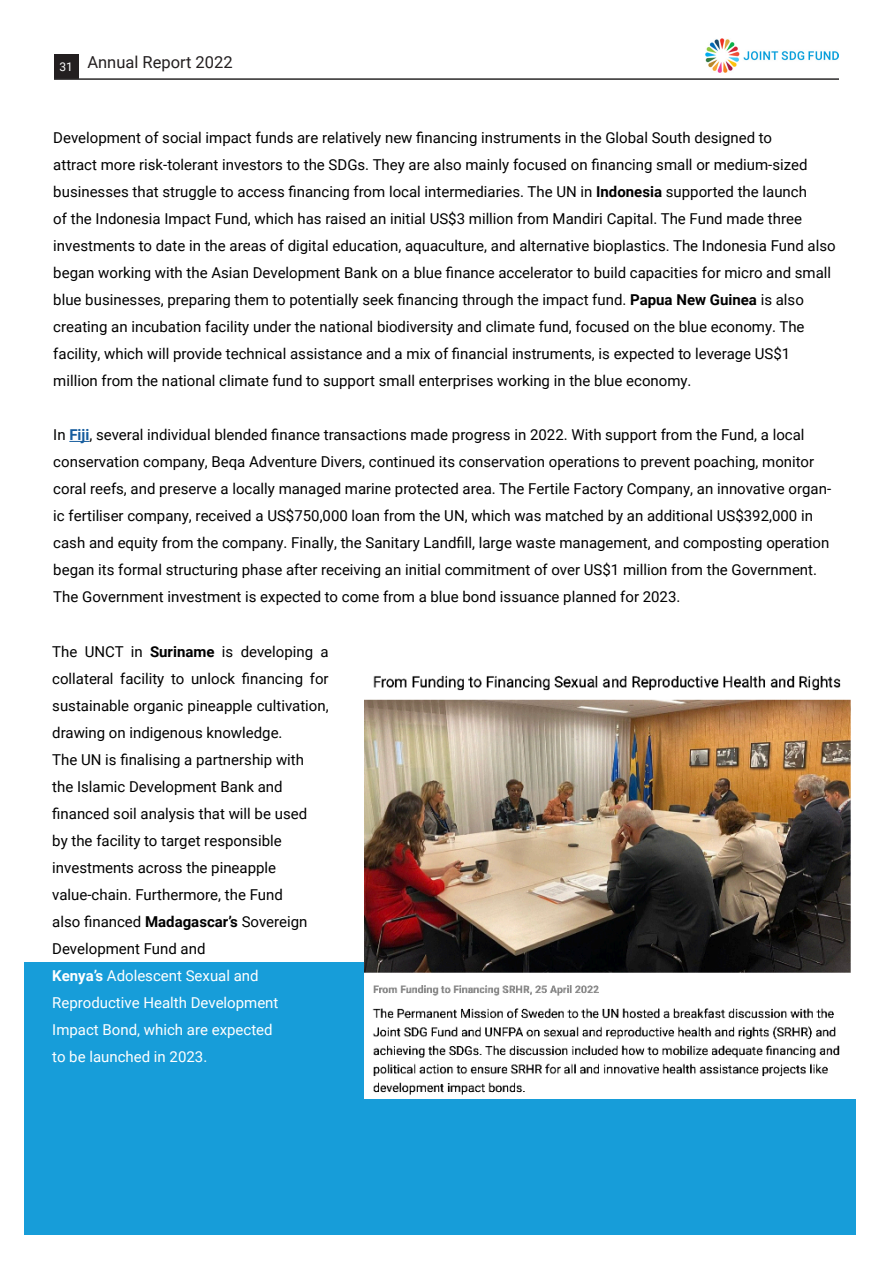
<style>
.page{position:relative;width:893px;height:1263px;background:#fff}
.page>*{position:absolute;margin:0;border:0;box-sizing:border-box;transform-origin:0 0}
.t1{font:16.5px "Roboto";color:#231f20}
.Paragraph_Style_15{font:15px/27px "Roboto";color:#000}
.Paragraph_Style_15-2{font:15px "Roboto";color:#fff}
.s1{font-weight:700}
.s2{font-weight:700;color:#175d9e}
</style>
<div class="page">
<div style="left:54px;top:54px;width:24px;height:24px;background:#231f20"></div>
<hr style="left:54px;top:78px;width:785px;height:2px;background:#2b292a">
<img style="left:706px;top:38px;width:133px;height:35px">
<div style="left:24px;top:962px;width:832px;height:272px;background:#179dd9"></div>
<svg style="left:69px;top:441px;width:20px;height:1px"></svg>
<img style="left:365px;top:675px;width:491px;height:423px">
<p class="t1" style="left:59px;top:51px;width:175px"><sub>31</sub> Annual Report 2022</p>
<p class="Paragraph_Style_15" style="left:53px;top:124px;width:720px">Development of social impact funds are relatively new financing instruments in the Global South designed to</p>
<p class="Paragraph_Style_15" style="left:53px;top:151px;width:756px">attract more risk-tolerant investors to the SDGs. They are also mainly focused on financing small or medium-sized</p>
<p class="Paragraph_Style_15" style="left:53px;top:178px;width:784px">businesses that struggle to access financing from local intermediaries. The UN in <span class="s1">Indonesia</span> supported the launch<br>of the Indonesia Impact Fund, which has raised an initial US$3 million from Mandiri Capital. The Fund made three investments to date in the areas of digital education, aquaculture, and alternative bioplastics. The Indonesia Fund also began working with the Asian Development Bank on a blue finance accelerator to build capacities for micro and small blue businesses, preparing them to potentially seek financing through the impact fund. <span class="s1">Papua New Guinea</span> is also</p>
<p class="Paragraph_Style_15" style="left:53px;top:313px;width:753px">creating an incubation facility under the national biodiversity and climate fund, focused on the blue economy. The</p>
<p class="Paragraph_Style_15" style="left:53px;top:340px;width:739px">facility, which will provide technical assistance and a mix of financial instruments, is expected to leverage US$1</p>
<p class="Paragraph_Style_15" style="left:53px;top:367px;width:640px">million from the national climate fund to support small enterprises working in the blue economy.</p>
<p class="Paragraph_Style_15" style="left:53px;top:421px;width:753px">In <span class="s2">Fiji</span>, several individual blended finance transactions made progress in 2022. With support from the Fund, a local</p>
<p class="Paragraph_Style_15" style="left:53px;top:448px;width:762px">conservation company, Beqa Adventure Divers, continued its conservation operations to prevent poaching, monitor</p>
<p class="Paragraph_Style_15" style="left:53px;top:475px;width:779px">coral reefs, and preserve a locally managed marine protected area. The Fertile Factory Company, an innovative organ&shy;ic fertiliser company, received a US$750,000 loan from the UN, which was matched by an additional US$392,000 in cash and equity from the company. Finally, the Sanitary Landfill, large waste management, and composting operation</p>
<p class="Paragraph_Style_15" style="left:53px;top:556px;width:765px">began its formal structuring phase after receiving an initial commitment of over US$1 million from the Government.</p>
<p class="Paragraph_Style_15" style="left:53px;top:583px;width:629px">The Government investment is expected to come from a blue bond issuance planned for 2023.</p>
<p class="Paragraph_Style_15" style="left:52px;top:637px;width:278px;text-align:justify">The UNCT in <span class="s1">Suriname</span> is developing a collateral facility to unlock financing for sustainable organic pineapple cultivation, drawing on indigenous knowledge.</p>
<p class="Paragraph_Style_15" style="left:52px;top:745px;width:253px">The UN is finalising a partnership with</p>
<p class="Paragraph_Style_15" style="left:52px;top:772px;width:232px">the Islamic Development Bank and</p>
<p class="Paragraph_Style_15" style="left:52px;top:799px;width:256px">financed soil analysis that will be used</p>
<p class="Paragraph_Style_15" style="left:52px;top:826px;width:231px">by the facility to target responsible</p>
<p class="Paragraph_Style_15" style="left:52px;top:853px;width:225px">investments across the pineapple</p>
<p class="Paragraph_Style_15" style="left:52px;top:880px;width:232px">value-chain. Furthermore, the Fund</p>
<p class="Paragraph_Style_15" style="left:52px;top:907px;width:257px">also financed <span class="s1">Madagascar’s</span> Sovereign</p>
<p class="Paragraph_Style_15" style="left:52px;top:934px;width:155px">Development Fund and</p>
<p class="Paragraph_Style_15-2" style="left:52px;top:965px;width:208px"><span class="s1">Kenya’s</span> Adolescent Sexual and</p>
<p class="Paragraph_Style_15-2" style="left:52px;top:992px;width:228px">Reproductive Health Development</p>
<p class="Paragraph_Style_15-2" style="left:52px;top:1019px;width:222px">Impact Bond, which are expected</p>
<p class="Paragraph_Style_15-2" style="left:52px;top:1046px;width:157px">to be launched in 2023.</p>
</div>
